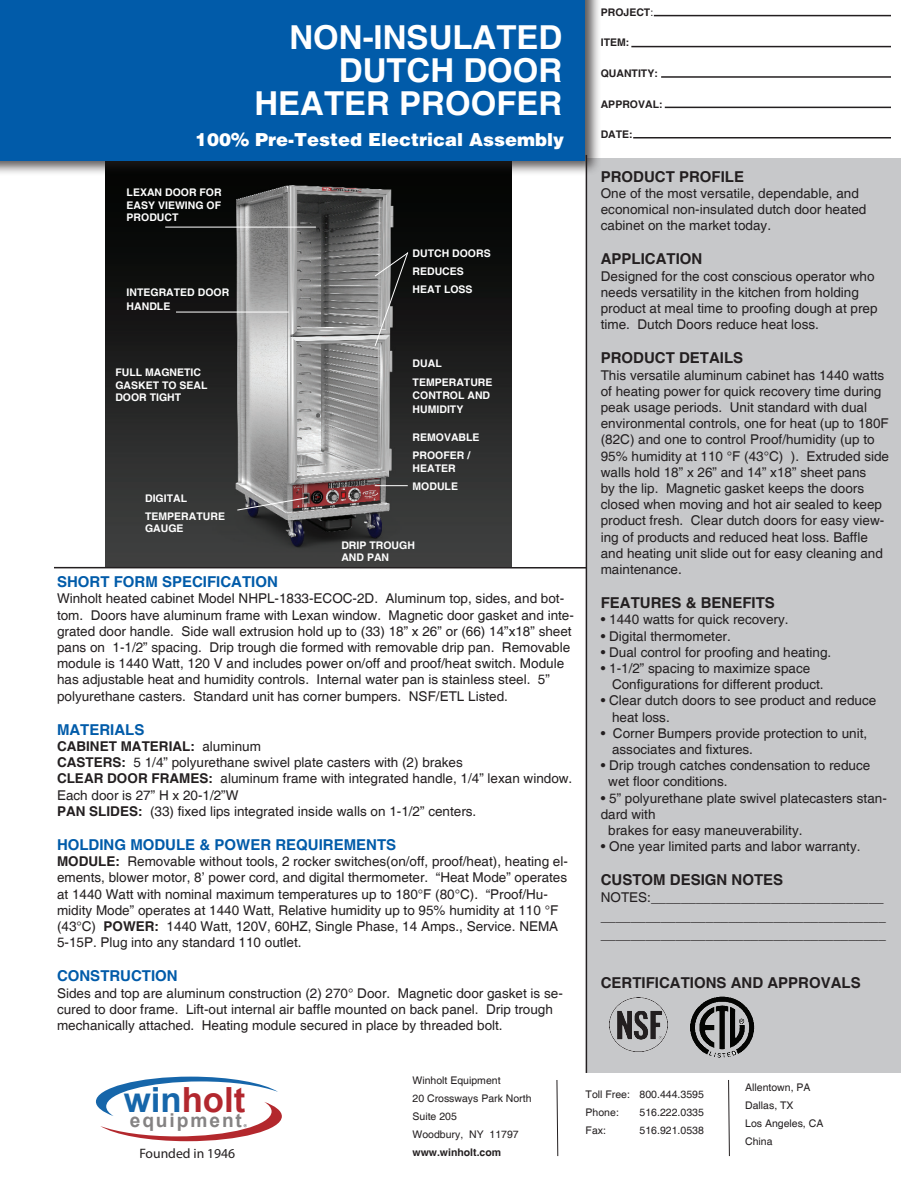
<style>
.page{position:relative;width:918px;height:1188px;background:#fff}
.page>*{position:absolute;margin:0;border:0;box-sizing:border-box;transform-origin:0 0}
.t1{font:700 34.65px "Arial";color:#b2272e}
.t2{font:700 33px/33px "Helvetica";color:#fff;text-align:right}
.t3{font:700 19.2px "Arial";letter-spacing:.1em;color:rgb(35 31 32/.56)}
.t4{font:900 18px "Helvetica LT Std";color:#fff}
.t5{font:700 15px "Helvetica";color:#231f20}
.t6{font:700 15px "Helvetica";color:#015ba9}
.t7{font:13.65px "Myriad Pro";color:#231f20}
.t8{font:13.5px/16.2px "Helvetica";color:#231f20}
.t9{font:700 10.5px/12.6px "Helvetica";color:#fff}
.t10{font:10.5px/18px "Helvetica";color:#231f20}
.t11{font:700 10.5px "Helvetica";color:#231f20}
.s1{font-weight:700}
.s2{font-weight:400}
.s3{color:#1666aa}
</style>
<div class="page">
<img style="left:106px;top:177px;width:406px;height:390px">
<div style="left:587px;top:158px;width:313px;height:915px;background:#c7c8ca"></div>
<div style="left:0;top:0;width:601px;height:177px;background:#231f20;opacity:.75"></div>
<div style="left:0;top:0;width:585px;height:160px;background:#015ba9"></div>
<svg style="left:557px;top:1080px;width:1px;height:76px"></svg>
<svg style="left:728px;top:1080px;width:1px;height:76px"></svg>
<hr style="left:54px;top:567px;width:533px;height:2px;background:#231f20">
<img style="left:609px;top:997px;width:59px;height:54px">
<svg style="left:96px;top:1077px;width:186px;height:64px"></svg>
<hr style="left:586px;top:155px;width:1px;height:918px;background:#231f20">
<hr style="left:654px;top:15px;width:237px;height:1px;background:#231f20">
<hr style="left:631px;top:46px;width:260px;height:1px;background:#231f20">
<hr style="left:661px;top:76px;width:230px;height:2px;background:#231f20">
<hr style="left:665px;top:107px;width:226px;height:1px;background:#231f20">
<hr style="left:633px;top:137px;width:258px;height:2px;background:#231f20">
<img style="left:690px;top:996px;width:65px;height:62px">
<hr style="left:176px;top:312px;width:113px;height:1px;background:#fff">
<hr style="left:165px;top:227px;width:151px;height:1px;background:#fff">
<svg style="left:236px;top:497px;width:73px;height:14px"></svg>
<hr style="left:375px;top:485px;width:33px;height:1px;background:#fff">
<svg style="left:374px;top:251px;width:35px;height:96px;background:#616161"></svg>
<h2 class="t2" style="left:254px;top:22px;width:310px">NON-INSULATED<br>DUTCH DOOR<br>HEATER PROOFER</h2>
<h3 class="t4" style="left:195px;top:128px;width:370px">100% Pre-Tested Electrical Assembly</h3>
<p class="t9" style="left:127px;top:187px;width:97px;text-align:justify">LEXAN DOOR FOR EASY VIEWING OF PRODUCT</p>
<p class="t9" style="left:127px;top:286px;width:104px;line-height:14.4px">INTEGRATED DOOR<br>HANDLE</p>
<p class="t9" style="left:115px;top:367px;width:94px">FULL MAGNETIC<br>GASKET TO SEAL<br>DOOR TIGHT</p>
<p class="t9" style="left:145px;top:490px;width:81px;line-height:18px">DIGITAL<br>TEMPERATURE</p>
<p class="t9" style="left:145px;top:523px;width:40px">GAUGE</p>
<p class="t9" style="left:413px;top:245px;width:80px;line-height:18px">DUTCH DOORS<br>REDUCES<br>HEAT LOSS</p>
<p class="t9" style="left:413px;top:354px;width:81px;line-height:18.9px">DUAL<br>TEMPERATURE</p>
<p class="t9" style="left:413px;top:389px;width:79px;line-height:13.5px">CONTROL AND<br>HUMIDITY</p>
<p class="t9" style="left:413px;top:429px;width:69px;line-height:18px">REMOVABLE<br>PROOFER /</p>
<p class="t9" style="left:413px;top:460px;width:47px;line-height:18px">HEATER<br>MODULE</p>
<p class="t9" style="left:341px;top:539px;width:75px">DRIP TROUGH<br>AND PAN</p>
<p class="t6" style="left:57px;top:573px;width:222px">SHORT FORM SPECIFICATION</p>
<p class="t8" style="left:57px;top:591px;width:518px">Winholt heated cabinet Model NHPL-1833-ECOC-2D. Aluminum top, sides, and bot&shy;tom. Doors have aluminum frame with Lexan window. Magnetic door gasket and inte&shy;grated door handle. Side wall extrusion hold up to (33) 18” x 26” or (66) 14”x18” sheet pans on 1-1/2” spacing. Drip trough die formed with removable drip pan. Removable module is 1440 Watt, 120 V and includes power on/off and proof/heat switch. Module has adjustable heat and humidity controls. Internal water pan is stainless steel. 5” polyurethane casters. Standard unit has corner bumpers. NSF/ETL Listed.</p>
<p class="t6" style="left:57px;top:720px;width:89px">MATERIALS</p>
<p class="t8" style="left:57px;top:739px;width:517px"><span class="s1">CABINET MATERIAL:</span> aluminum<br><span class="s1">CASTERS:</span> 5 1/4” polyurethane swivel plate casters with (2) brakes<br><span class="s1">CLEAR DOOR FRAMES:</span> aluminum frame with integrated handle, 1/4” lexan window.<br>Each door is 27” H x 20-1/2”W<br><span class="s1">PAN SLIDES:</span> (33) fixed lips integrated inside walls on 1-1/2” centers.</p>
<p class="t6" style="left:57px;top:836px;width:341px">HOLDING MODULE &amp; POWER REQUIREMENTS</p>
<p class="t8" style="left:57px;top:854px;width:512px"><span class="s1">MODULE:</span> Removable without tools, 2 rocker switches(on/off, proof/heat), heating el&shy;ements, blower motor, 8’ power cord, and digital thermometer. “Heat Mode” operates at 1440 Watt with nominal maximum temperatures up to 180°F (80°C). “Proof/Hu&shy;midity Mode” operates at 1440 Watt, Relative humidity up to 95% humidity at 110 °F (43°C) <span class="s1">POWER:</span> 1440 Watt, 120V, 60HZ, Single Phase, 14 Amps., Service. NEMA 5-15P. Plug into any standard 110 outlet.</p>
<p class="t6" style="left:57px;top:967px;width:122px">CONSTRUCTION</p>
<p class="t8" style="left:57px;top:985px;width:507px">Sides and top are aluminum construction (2) 270° Door. Magnetic door gasket is se&shy;cured to door frame. Lift-out internal air baffle mounted on back panel. Drip trough mechanically attached. Heating module secured in place by threaded bolt.</p>
<p class="t11" style="left:601px;top:6px;width:54px">PROJECT<span class="s2">:</span></p>
<p class="t11" style="left:601px;top:36px;width:30px">ITEM:</p>
<p class="t11" style="left:601px;top:67px;width:59px">QUANTITY:</p>
<p class="t11" style="left:601px;top:98px;width:63px">APPROVAL:</p>
<p class="t11" style="left:601px;top:128px;width:34px">DATE:</p>
<p class="t5" style="left:601px;top:167px;width:145px">PRODUCT PROFILE</p>
<p class="t8" style="left:601px;top:186px;width:267px">One of the most versatile, dependable, and economical non-insulated dutch door heated cabinet on the market today.</p>
<p class="t5" style="left:601px;top:250px;width:103px">APPLICATION</p>
<p class="t8" style="left:601px;top:268px;width:278px">Designed for the cost conscious operator who needs versatility in the kitchen from holding product at meal time to proofing dough at prep time. Dutch Doors reduce heat loss.</p>
<p class="t5" style="left:601px;top:349px;width:144px">PRODUCT DETAILS</p>
<p class="t8" style="left:601px;top:367px;width:290px">This versatile aluminum cabinet has 1440 watts of heating power for quick recovery time during peak usage periods. Unit standard with dual environmental controls, one for heat (up to 180F (82C) and one to control Proof/humidity (up to 95% humidity at 110 °F (43°C) ). Extruded side walls hold 18” x 26” and 14” x18” sheet pans<br>by the lip. Magnetic gasket keeps the doors closed when moving and hot air sealed to keep product fresh. Clear dutch doors for easy view&shy;ing of products and reduced heat loss. Baffle and heating unit slide out for easy cleaning and maintenance.</p>
<p class="t5" style="left:601px;top:594px;width:176px">FEATURES &amp; BENEFITS</p>
<p class="t8" style="left:601px;top:612px;width:189px">• 1440 watts for quick recovery.</p>
<p class="t8" style="left:601px;top:628px;width:132px">• Digital thermometer.</p>
<p class="t8" style="left:601px;top:645px;width:232px">• Dual control for proofing and heating.</p>
<p class="t8" style="left:612px;top:661px;width:213px;text-indent:-11px">• 1-1/2” spacing to maximize space<br>Configurations for different product.</p>
<p class="t8" style="left:612px;top:693px;width:266px;text-indent:-11px">• Clear dutch doors to see product and reduce heat loss.</p>
<p class="t8" style="left:612px;top:726px;width:257px;text-indent:-11px">• Corner Bumpers provide protection to unit, associates and fixtures.</p>
<p class="t8" style="left:608px;top:758px;width:264px;text-indent:-8px">• Drip trough catches condensation to reduce wet floor conditions.</p>
<p class="t8" style="left:601px;top:790px;width:288px">• 5” polyurethane plate swivel platecasters stan-</p>
<p class="t8" style="left:601px;top:807px;width:56px">dard with</p>
<p class="t8" style="left:608px;top:823px;width:196px">brakes for easy maneuverability.</p>
<p class="t8" style="left:601px;top:839px;width:261px">• One year limited parts and labor warranty.</p>
<p class="t5" style="left:601px;top:871px;width:184px">CUSTOM DESIGN NOTES</p>
<p class="t8" style="left:601px;top:888px;width:287px;line-height:18.9px">NOTES:_______________________________ ______________________________________ ______________________________________</p>
<p class="t5" style="left:601px;top:974px;width:262px">CERTIFICATIONS AND APPROVALS</p>
<h1 class="t1" style="left:124px;top:1077px;width:123px"><span class="s3">win</span>holt</h1>
<p class="t7" style="left:139px;top:1145px;width:97px">Founded in 1946</p>
<h3 class="t3" style="left:130px;top:1107px;width:114px">equipment</h3>
<p class="t10" style="left:413px;top:1072px;width:121px">Winholt Equipment<br>20 Crossways Park North<br>Suite 205<br>Woodbury, NY 11797</p>
<p class="t11" style="left:413px;top:1146px;width:90px">www.winholt.com</p>
<p class="t10" style="left:586px;top:1086px;width:120px">Toll Free: 800.444.3595<br>Phone:</p>
<p class="t10" style="left:640px;top:1104px;width:66px">516.222.0335</p>
<p class="t10" style="left:586px;top:1122px;width:22px">Fax:</p>
<p class="t10" style="left:640px;top:1122px;width:66px">516.921.0538</p>
<p class="t10" style="left:745px;top:1079px;width:80px">Allentown, PA<br>Dallas, TX<br>Los Angeles, CA<br>China</p>
</div>
